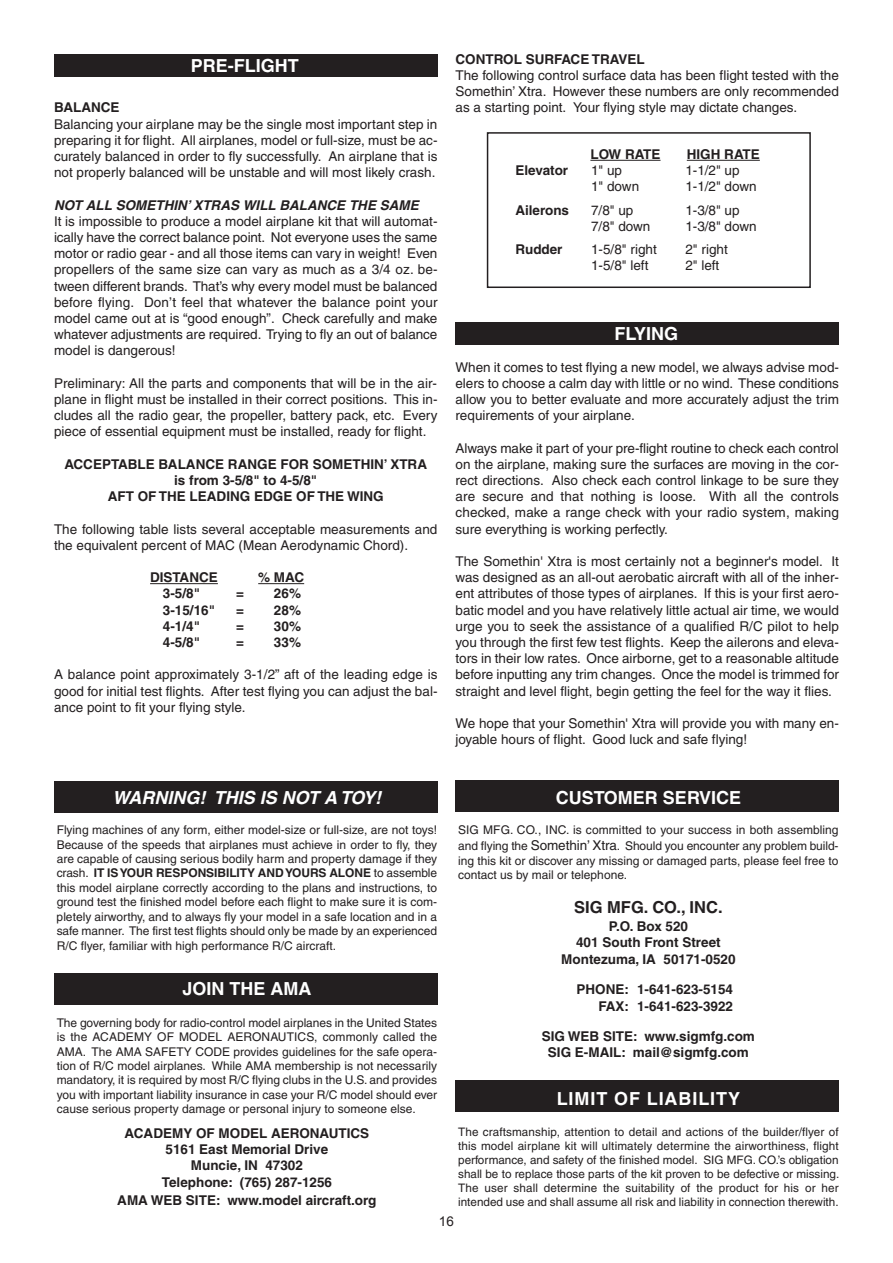
<style>
.page{position:relative;width:893px;height:1263px;background:#fff}
.page>*{position:absolute;margin:0;border:0;box-sizing:border-box;transform-origin:0 0}
.t1{font:700 18px "Helvetica";color:#fff}
.t2{font:italic 700 18px "Helvetica";color:#fff}
.t3{font:700 18px "Helvetica";letter-spacing:.05em;color:#fff}
.t4{font:700 16.5px "Helvetica";color:#231f20}
.t5{font:13.5px/16.2px "Helvetica";color:#231f20;text-align:justify}
.t6{font:700 13.5px/17px "Helvetica";color:#231f20;text-align:center}
.t7{font:italic 700 13.5px "Helvetica";color:#231f20}
.t8{font:13.5px "Arial";color:#231f20}
.t9{font:12px/14.5px "Helvetica";color:#231f20;text-align:justify}
.t10{font:11.7px/14.1px "Helvetica";color:#231f20;text-align:justify}
.s1{font-weight:700}
.s2{font-size:13.5px}
</style>
<div class="page">
<hr style="left:150px;top:583px;width:68px;height:1px;background:#231f20">
<hr style="left:258px;top:583px;width:46px;height:1px;background:#231f20">
<div style="left:455px;top:322px;width:384px;height:23px;background:#231f20"></div>
<div style="left:54px;top:973px;width:383px;height:32px;background:#231f20"></div>
<div style="left:455px;top:1080px;width:384px;height:32px;background:#231f20"></div>
<div style="left:455px;top:780px;width:384px;height:32px;background:#231f20"></div>
<div style="left:54px;top:781px;width:383px;height:31px;background:#231f20"></div>
<div style="left:487px;top:132px;width:324px;height:156px;border:2px solid #231f20"></div>
<hr style="left:590px;top:160px;width:70px;height:1px;background:#231f20">
<hr style="left:687px;top:160px;width:73px;height:1px;background:#231f20">
<div style="left:54px;top:54px;width:383px;height:23px;background:#231f20"></div>
<h1 class="t1" style="left:191px;top:59px;width:109px">PRE-FLIGHT</h1>
<p class="t6" style="left:54px;top:100px;width:67px">BALANCE</p>
<p class="t5" style="left:54px;top:117px;width:385px">Balancing your airplane may be the single most important step in preparing it for flight. All airplanes, model or full-size, must be ac&shy;curately balanced in order to fly successfully. An airplane that is not properly balanced will be unstable and will most likely crash.</p>
<p class="t7" style="left:54px;top:200px;width:366px">NOT ALL SOMETHIN’ XTRAS WILL BALANCE THE SAME</p>
<p class="t5" style="left:54px;top:214px;width:385px">It is impossible to produce a model airplane kit that will automat&shy;ically have the correct balance point. Not everyone uses the same motor or radio gear - and all those items can vary in weight! Even propellers of the same size can vary as much as a 3/4 oz. be&shy;tween different brands. That’s why every model must be balanced before flying. Don’t feel that whatever the balance point your model came out at is “good enough”. Check carefully and make whatever adjustments are required. Trying to fly an out of balance model is dangerous!</p>
<p class="t5" style="left:54px;top:376px;width:385px">Preliminary: All the parts and components that will be in the air&shy;plane in flight must be installed in their correct positions. This in&shy;cludes all the radio gear, the propeller, battery pack, etc. Every piece of essential equipment must be installed, ready for flight.</p>
<p class="t6" style="left:64px;top:457px;width:364px;line-height:16.2px">ACCEPTABLE BALANCE RANGE FOR SOMETHIN’ XTRA is from 3-5/8" to 4-5/8"<br>AFT OF THE LEADING EDGE OF THE WING</p>
<p class="t5" style="left:54px;top:522px;width:385px">The following table lists several acceptable measurements and the equivalent percent of MAC (Mean Aerodynamic Chord).</p>
<p class="t6" style="left:150px;top:570px;width:69px">DISTANCE</p>
<p class="t6" style="left:258px;top:570px;width:47px">% MAC</p>
<p class="t6" style="left:163px;top:586px;width:39px">3-5/8"</p>
<p class="t6" style="left:236px;top:586px;width:9px">=</p>
<p class="t6" style="left:274px;top:586px;width:29px">26%</p>
<p class="t6" style="left:163px;top:603px;width:54px">3-15/16"</p>
<p class="t6" style="left:236px;top:603px;width:9px">=</p>
<p class="t6" style="left:274px;top:603px;width:29px">28%</p>
<p class="t6" style="left:163px;top:619px;width:39px">4-1/4"</p>
<p class="t6" style="left:236px;top:619px;width:9px">=</p>
<p class="t6" style="left:274px;top:619px;width:29px">30%</p>
<p class="t6" style="left:163px;top:635px;width:39px">4-5/8"</p>
<p class="t6" style="left:236px;top:635px;width:9px">=</p>
<p class="t6" style="left:274px;top:635px;width:29px">33%</p>
<p class="t5" style="left:54px;top:668px;width:385px">A balance point approximately 3-1/2” aft of the leading edge is good for initial test flights. After test flying you can adjust the bal&shy;ance point to fit your flying style.</p>
<h1 class="t2" style="left:113px;top:791px;width:270px">WARNING! THIS IS NOT A TOY!</h1>
<p class="t9" style="left:57px;top:824px;width:382px">Flying machines of any form, either model-size or full-size, are not toys!<br>Because of the speeds that airplanes must achieve in order to fly, they are capable of causing serious bodily harm and property damage if they crash. <span class="s1">IT ISYOUR RESPONSIBILITY ANDYOURS ALONE</span> to assemble this model airplane correctly according to the plans and instructions, to ground test the finished model before each flight to make sure it is com&shy;pletely airworthy, and to always fly your model in a safe location and in a safe manner. The first test flights should only be made by an experienced R/C flyer, familiar with high performance R/C aircraft.</p>
<h1 class="t1" style="left:182px;top:982px;width:131px">JOIN THE AMA</h1>
<p class="t9" style="left:57px;top:1016px;width:382px">The governing body for radio-control model airplanes in the United States is the ACADEMY OF MODEL AERONAUTICS, commonly called the AMA. The AMA SAFETY CODE provides guidelines for the safe opera&shy;tion of R/C model airplanes. While AMA membership is not necessarily mandatory, it is required by most R/C flying clubs in the U.S. and provides you with important liability insurance in case your R/C model should ever cause serious property damage or personal injury to someone else.</p>
<p class="t6" style="left:117px;top:1126px;width:261px">ACADEMY OF MODEL AERONAUTICS<br>5161 East Memorial Drive<br>Muncie, IN 47302<br>Telephone: (765) 287-1256<br>AMA WEB SITE: www.model aircraft.org</p>
<p class="t6" style="left:455px;top:52px;width:191px">CONTROL SURFACE TRAVEL</p>
<p class="t5" style="left:455px;top:68px;width:385px">The following control surface data has been flight tested with the Somethin’ Xtra. However these numbers are only recommended as a starting point. Your flying style may dictate changes.</p>
<p class="t6" style="left:590px;top:147px;width:72px">LOW RATE</p>
<p class="t6" style="left:687px;top:147px;width:75px">HIGH RATE</p>
<p class="t6" style="left:515px;top:163px;width:54px">Elevator</p>
<p class="t5" style="left:591px;top:163px;width:33px">1" up</p>
<p class="t5" style="left:685px;top:163px;width:56px">1-1/2" up</p>
<p class="t5" style="left:591px;top:180px;width:50px">1" down</p>
<p class="t5" style="left:685px;top:180px;width:73px">1-1/2" down</p>
<p class="t6" style="left:515px;top:203px;width:55px">Ailerons</p>
<p class="t5" style="left:591px;top:203px;width:44px">7/8" up</p>
<p class="t5" style="left:685px;top:203px;width:56px">1-3/8" up</p>
<p class="t5" style="left:591px;top:219px;width:61px">7/8" down</p>
<p class="t5" style="left:685px;top:219px;width:73px">1-3/8" down</p>
<p class="t6" style="left:515px;top:242px;width:49px">Rudder</p>
<p class="t5" style="left:591px;top:243px;width:67px">1-5/8" right</p>
<p class="t5" style="left:685px;top:243px;width:44px">2" right</p>
<p class="t5" style="left:591px;top:259px;width:59px">1-5/8" left</p>
<p class="t5" style="left:685px;top:259px;width:36px">2" left</p>
<h1 class="t1" style="left:614px;top:327px;width:65px">FLYING</h1>
<p class="t5" style="left:455px;top:360px;width:385px">When it comes to test flying a new model, we always advise mod&shy;elers to choose a calm day with little or no wind. These conditions allow you to better evaluate and more accurately adjust the trim requirements of your airplane.</p>
<p class="t5" style="left:455px;top:441px;width:385px">Always make it part of your pre-flight routine to check each control on the airplane, making sure the surfaces are moving in the cor&shy;rect directions. Also check each control linkage to be sure they are secure and that nothing is loose. With all the controls checked, make a range check with your radio system, making sure everything is working perfectly.</p>
<p class="t5" style="left:455px;top:554px;width:385px">The Somethin' Xtra is most certainly not a beginner's model. It was designed as an all-out aerobatic aircraft with all of the inher&shy;ent attributes of those types of airplanes. If this is your first aero&shy;batic model and you have relatively little actual air time, we would urge you to seek the assistance of a qualified R/C pilot to help you through the first few test flights. Keep the ailerons and eleva&shy;tors in their low rates. Once airborne, get to a reasonable altitude before inputting any trim changes. Once the model is trimmed for straight and level flight, begin getting the feel for the way it flies.</p>
<p class="t5" style="left:455px;top:716px;width:385px">We hope that your Somethin' Xtra will provide you with many en&shy;joyable hours of flight. Good luck and safe flying!</p>
<h1 class="t1" style="left:556px;top:791px;width:187px">CUSTOMER SERVICE</h1>
<p class="t9" style="left:458px;top:824px;width:382px;line-height:15px">SIG MFG. CO., INC. is committed to your success in both assembling and flying the <span class="s2">Somethin’ Xtra</span>. Should you encounter any problem build&shy;ing this kit or discover any missing or damaged parts, please feel free to contact us by mail or telephone.</p>
<p class="t4" style="left:574px;top:901px;width:150px">SIG MFG. CO., INC.</p>
<p class="t6" style="left:561px;top:919px;width:176px">P.O. Box 520<br>401 South Front Street<br>Montezuma, IA 50171-0520</p>
<p class="t6" style="left:576px;top:982px;width:158px;text-align:right">PHONE: 1-641-623-5154<br>FAX: 1-641-623-3922</p>
<p class="t6" style="left:542px;top:1029px;width:215px;line-height:16.2px">SIG WEB SITE: www.sigmfg.com<br>SIG E-MAIL: mail@sigmfg.com</p>
<h1 class="t3" style="left:557px;top:1092px;width:185px">LIMIT OF LIABILITY</h1>
<p class="t10" style="left:458px;top:1126px;width:383px">The craftsmanship, attention to detail and actions of the builder/flyer of this model airplane kit will ultimately determine the airworthiness, flight performance, and safety of the finished model. SIG MFG. CO.’s obligation shall be to replace those parts of the kit proven to be defective or missing.<br>The user shall determine the suitability of the product for his or her intended use and shall assume all risk and liability in connection therewith.</p>
<p class="t8" style="left:439px;top:1214px;width:17px">16</p>
</div>
